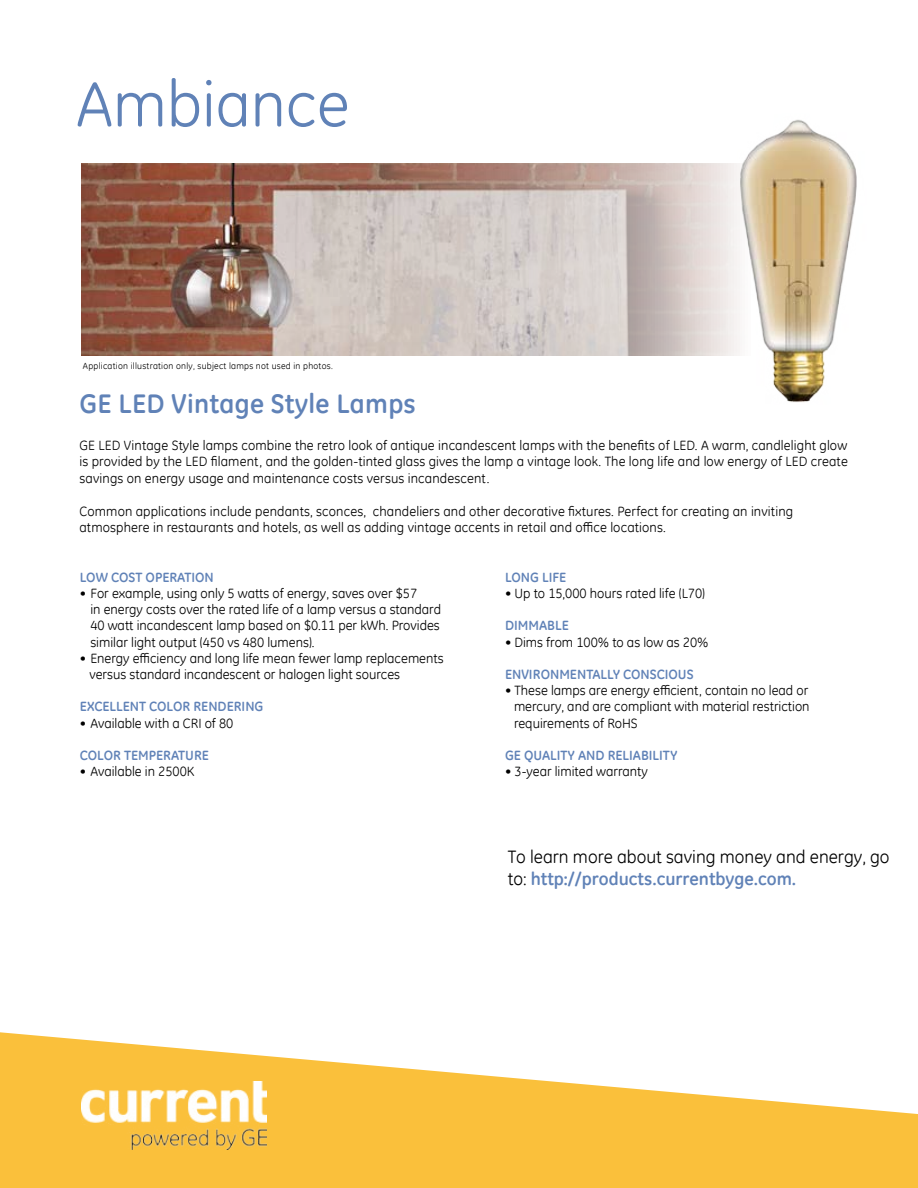
<style>
.page{position:relative;width:918px;height:1188px;background:#fff}
.page>*{position:absolute;margin:0;border:0;box-sizing:border-box;transform-origin:0 0}
.t1{font:64.5px "GE Inspira";color:#6082b7}
.t2{font:700 27px "GE Inspira";letter-spacing:.01em;color:#6082b7}
.t3{font:18px/22.5px "GE Inspira";color:#000}
.t4{font:13.5px/16.2px "GE Inspira";color:#000}
.t5{font:700 13.5px "GE Inspira";color:#6082b7}
.t6{font:9px "GE Inspira";letter-spacing:.03em;color:#000}
.s1{font-weight:700;color:#6082b7}
</style>
<div class="page">
<img style="left:81px;top:164px;width:588px;height:191px">
<svg style="left:0;top:1032px;width:918px;height:156px;fill:#fac03b"></svg>
<img style="left:669px;top:119px;width:188px;height:283px">
<img style="left:82px;top:1081px;width:185px;height:68px">
<h1 class="t1" style="left:76px;top:62px;width:275px">Ambiance</h1>
<p class="t6" style="left:83px;top:360px;width:251px">Application illustration only, subject lamps not used in photos.</p>
<h2 class="t2" style="left:80px;top:387px;width:338px">GE LED Vintage Style Lamps</h2>
<p class="t4" style="left:80px;top:437px;width:770px;text-align:justify">GE LED Vintage Style lamps combine the retro look of antique incandescent lamps with the benefits of LED. A warm, candlelight glow is provided by the LED filament, and the golden-tinted glass gives the lamp a vintage look. The long life and low energy of LED create savings on energy usage and maintenance costs versus incandescent.</p>
<p class="t4" style="left:80px;top:503px;width:715px">Common applications include pendants, sconces, chandeliers and other decorative fixtures. Perfect for creating an inviting atmosphere in restaurants and hotels, as well as adding vintage accents in retail and office locations.</p>
<p class="t5" style="left:80px;top:568px;width:135px">LOW COST OPERATION</p>
<p class="t4" style="left:90px;top:585px;width:352px;text-indent:-11px">• For example, using only 5 watts of energy, saves over $57<br>in energy costs over the rated life of a lamp versus a standard 40 watt incandescent lamp based on $0.11 per kWh. Provides similar light output (450 vs 480 lumens).</p>
<p class="t4" style="left:89px;top:650px;width:356px;text-indent:-9px">• Energy efficiency and long life mean fewer lamp replacements versus standard incandescent or halogen light sources</p>
<p class="t5" style="left:80px;top:698px;width:185px">EXCELLENT COLOR RENDERING</p>
<p class="t4" style="left:80px;top:715px;width:155px">• Available with a CRI of 80</p>
<p class="t5" style="left:80px;top:747px;width:131px">COLOR TEMPERATURE</p>
<p class="t4" style="left:80px;top:763px;width:116px">• Available in 2500K</p>
<p class="t5" style="left:505px;top:568px;width:63px">LONG LIFE</p>
<p class="t4" style="left:505px;top:585px;width:202px">• Up to 15,000 hours rated life (L70)</p>
<p class="t5" style="left:505px;top:617px;width:65px">DIMMABLE</p>
<p class="t4" style="left:505px;top:634px;width:205px">• Dims from 100% to as low as 20%</p>
<p class="t5" style="left:505px;top:666px;width:190px">ENVIRONMENTALLY CONSCIOUS</p>
<p class="t4" style="left:514px;top:682px;width:297px;text-align:justify;text-indent:-9px">• These lamps are energy efficient, contain no lead or mercury, and are compliant with material restriction requirements of RoHS</p>
<p class="t5" style="left:505px;top:747px;width:174px">GE QUALITY AND RELIABILITY</p>
<p class="t4" style="left:505px;top:763px;width:144px">• 3-year limited warranty</p>
<h3 class="t3" style="left:508px;top:845px;width:383px">To learn more about saving money and energy, go to: <span class="s1">http://products.currentbyge.com.</span></h3>
</div>
